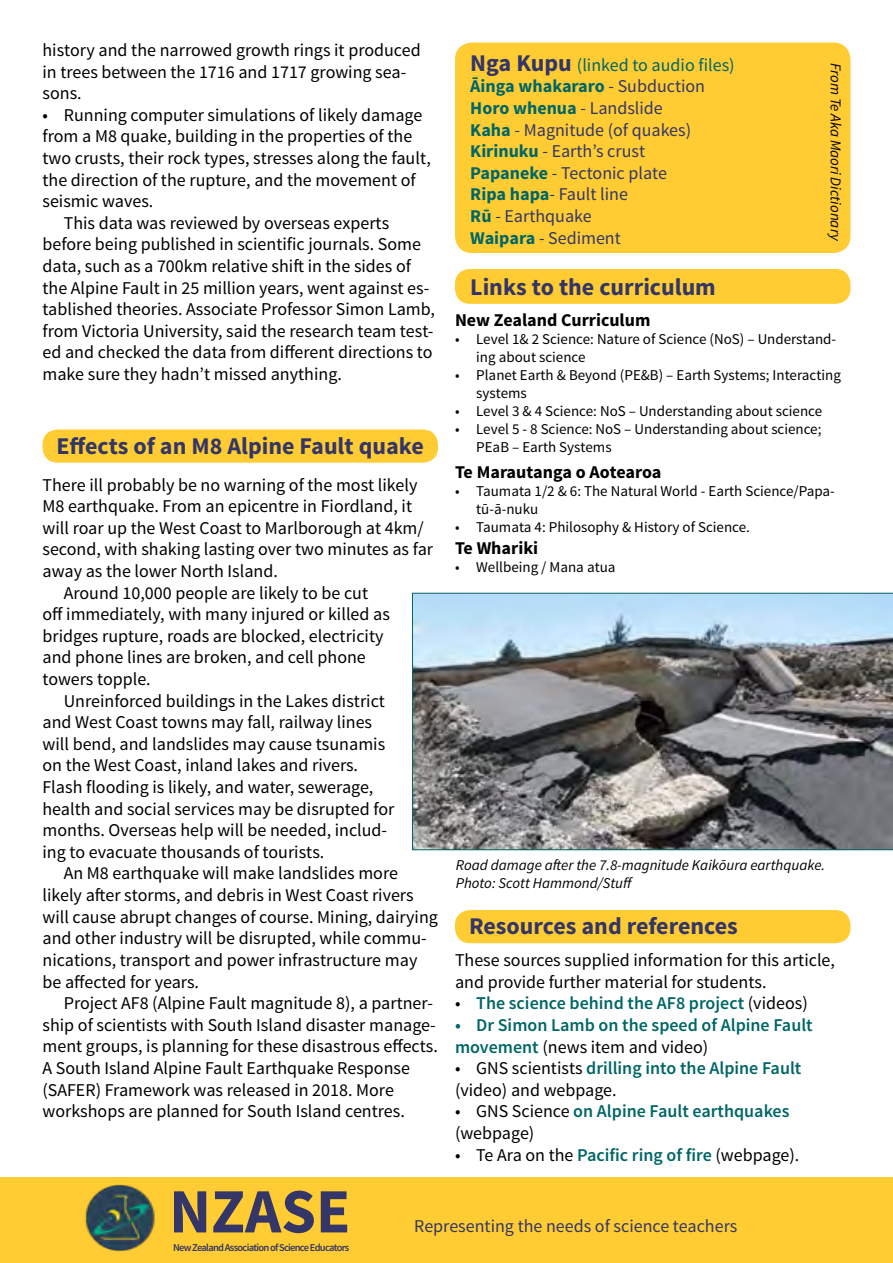
<style>
.page{position:relative;width:893px;height:1263px;background:#fff}
.page>*{position:absolute;margin:0;border:0;box-sizing:border-box;transform-origin:0 0}
.t1{font:700 63px "Source Sans Pro";color:#333666}
.Heading{font:700 24px "Source Sans Pro";color:#333666}
.t2{font:18px/21.6px "Source Sans Pro";color:#000}
.t3{font:18px "Source Sans Pro";color:#333666}
.Hyperlink{font:600 18px/21.6px "Source Sans Pro";color:#066}
.t4{font:700 18px "Source Sans Pro";color:#066}
.Bold{font:700 18px "Source Sans Pro";color:#000}
.t5{font:18px "Source Sans Pro";color:#066}
._10pt{font:700 18px "Source Sans Pro";color:#000}
.t6{font:15px/18px "Source Sans Pro";color:#000}
._10pt_italic{font:italic 15px/18px "Source Sans Pro";color:#000}
.t7{font:600 10.5px "Source Sans Pro";letter-spacing:-.07em;color:#333666}
.s1{font-weight:700;font-size:24px;color:#333666}
.s2{font-weight:400;color:#333666}
.s3{font-weight:700;color:#066}
.s4{font-weight:400;color:#000}
.s5{font-weight:600;color:#066}
</style>
<div class="page">
<div style="left:0;top:1178px;width:893px;height:85px;background:#fc3"></div>
<img style="left:85px;top:1184px;width:70px;height:68px">
<div style="left:455px;top:910px;width:395px;height:33px;background:#fc3;border-radius:15px"></div>
<div style="left:455px;top:43px;width:395px;height:210px;background:#fc3;border-radius:17px"></div>
<div style="left:43px;top:429px;width:395px;height:34px;background:#fc3;border-radius:15px"></div>
<div style="left:455px;top:269px;width:395px;height:35px;background:#fc3;border-radius:15px"></div>
<svg style="left:412px;top:593px;width:481px;height:257px;background:#7e858a"></svg>
<p class="t2" style="left:43px;top:40px;width:380px">history and the narrowed growth rings it produced in trees between the 1716 and 1717 growing sea&shy;sons.</p>
<p class="t2" style="left:43px;top:104px;width:390px">• Running computer simulations of likely damage from a M8 quake, building in the properties of the two crusts, their rock types, stresses along the fault, the direction of the rupture, and the movement of seismic waves.</p>
<p class="t2" style="left:43px;top:212px;width:394px;text-indent:21px">This data was reviewed by overseas experts before being published in scientific journals. Some data, such as a 700km relative shift in the sides of the Alpine Fault in 25 million years, went against es&shy;tablished theories. Associate Professor Simon Lamb, from Victoria University, said the research team test&shy;ed and checked the data from different directions to make sure they hadn’t missed anything.</p>
<p class="Heading" style="left:57px;top:430px;width:369px">Effects of an M8 Alpine Fault quake</p>
<p class="t2" style="left:43px;top:474px;width:392px">There ill probably be no warning of the most likely M8 earthquake. From an epicentre in Fiordland, it will roar up the West Coast to Marlborough at 4km/ second, with shaking lasting over two minutes as far away as the lower North Island.</p>
<p class="t2" style="left:43px;top:582px;width:349px;text-indent:21px">Around 10,000 people are likely to be cut off immediately, with many injured or killed as bridges rupture, roads are blocked, electricity and phone lines are broken, and cell phone towers topple.</p>
<p class="t2" style="left:43px;top:690px;width:353px;text-indent:21px">Unreinforced buildings in the Lakes district and West Coast towns may fall, railway lines will bend, and landslides may cause tsunamis on the West Coast, inland lakes and rivers.<br>Flash flooding is likely, and water, sewerage, health and social services may be disrupted for months. Overseas help will be needed, includ&shy;ing to evacuate thousands of tourists.</p>
<p class="t2" style="left:43px;top:863px;width:397px;text-indent:21px">An M8 earthquake will make landslides more likely after storms, and debris in West Coast rivers will cause abrupt changes of course. Mining, dairying and other industry will be disrupted, while commu&shy;nications, transport and power infrastructure may be affected for years.</p>
<p class="t2" style="left:43px;top:993px;width:397px;text-indent:21px">Project AF8 (Alpine Fault magnitude 8), a partner&shy;ship of scientists with South Island disaster manage&shy;ment groups, is planning for these disastrous effects.<br>A South Island Alpine Fault Earthquake Response (SAFER) Framework was released in 2018. More workshops are planned for South Island centres.</p>
<p class="t5" style="left:470px;top:54px;width:266px"><span class="s1">Nga Kupu</span> (linked to audio files)</p>
<p class="t4" style="left:470px;top:75px;width:236px">Āinga whakararo <span class="s2">- Subduction</span></p>
<p class="t4" style="left:470px;top:96px;width:194px">Horo whenua <span class="s2">- Landslide</span></p>
<p class="t3" style="left:470px;top:118px;width:222px"><span class="s3">Kaha</span> - Magnitude (of quakes)</p>
<p class="t3" style="left:470px;top:140px;width:176px"><span class="s3">Kirinuku</span> - Earth’s crust</p>
<p class="t3" style="left:470px;top:162px;width:198px"><span class="s3">Papaneke</span> - Tectonic plate</p>
<p class="t3" style="left:470px;top:183px;width:159px"><span class="s3">Ripa hapa</span>- Fault line</p>
<p class="t3" style="left:470px;top:205px;width:123px"><span class="s3">Rū</span> - Earthquake</p>
<p class="t3" style="left:470px;top:226px;width:152px"><span class="s3">Waipara</span> - Sediment</p>
<p class="_10pt_italic" style="left:845px;top:63px;width:180px;rotate:90deg">From Te Aka Maori Dictionary</p>
<p class="Heading" style="left:470px;top:271px;width:247px">Links to the curriculum</p>
<p class="Bold" style="left:455px;top:308px;width:197px">New Zealand Curriculum</p>
<p class="t6" style="left:476px;top:330px;width:361px;text-indent:-21px">• Level 1&amp; 2 Science: Nature of Science (NoS) – Understand&shy;ing about science</p>
<p class="t6" style="left:476px;top:366px;width:366px;text-indent:-21px">• Planet Earth &amp; Beyond (PE&amp;B) – Earth Systems; Interacting systems</p>
<p class="t6" style="left:455px;top:402px;width:369px">• Level 3 &amp; 4 Science: NoS – Understanding about science</p>
<p class="t6" style="left:476px;top:420px;width:347px;text-indent:-21px">• Level 5 - 8 Science: NoS – Understanding about science;<br>PEaB – Earth Systems</p>
<p class="Bold" style="left:455px;top:460px;width:208px">Te Marautanga o Aotearoa</p>
<p class="t6" style="left:476px;top:482px;width:360px;text-indent:-21px">• Taumata 1/2 &amp; 6: The Natural World - Earth Science/Papa&shy;tū-ā-nuku</p>
<p class="t6" style="left:455px;top:518px;width:296px">• Taumata 4: Philosophy &amp; History of Science.</p>
<p class="_10pt" style="left:455px;top:536px;width:85px">Te Whariki</p>
<p class="t6" style="left:455px;top:558px;width:162px">• Wellbeing / Mana atua</p>
<p class="_10pt_italic" style="left:456px;top:856px;width:371px">Road damage after the 7.8-magnitude Kaikōura earthquake.<br>Photo: Scott Hammond/Stuff</p>
<p class="Heading" style="left:469px;top:911px;width:270px">Resources and references</p>
<p class="t2" style="left:455px;top:950px;width:381px">These sources supplied information for this article, and provide further material for students.</p>
<p class="Hyperlink" style="left:455px;top:993px;width:354px"><span class="s4">•</span> The science behind the AF8 project <span class="s4">(videos)</span></p>
<p class="Hyperlink" style="left:455px;top:1015px;width:359px">• Dr Simon Lamb on the speed of Alpine Fault movement <span class="s4">(news item and video)</span></p>
<p class="t2" style="left:455px;top:1058px;width:348px">• GNS scientists <span class="s5">drilling into the Alpine Fault </span>(video) and webpage.</p>
<p class="Hyperlink" style="left:455px;top:1101px;width:336px"><span class="s4">• GNS Science</span> on Alpine Fault earthquakes <span class="s4">(webpage)</span></p>
<p class="t2" style="left:455px;top:1144px;width:346px">• Te Ara on the <span class="s5">Pacific ring of fire</span> (webpage).</p>
<h1 class="t1" style="left:169px;top:1171px;width:183px">NZASE</h1>
<p class="t7" style="left:173px;top:1241px;width:178px">New Zealand Association of Science Educators</p>
<p class="t3" style="left:414px;top:1215px;width:325px">Representing the needs of science teachers</p>
</div>
